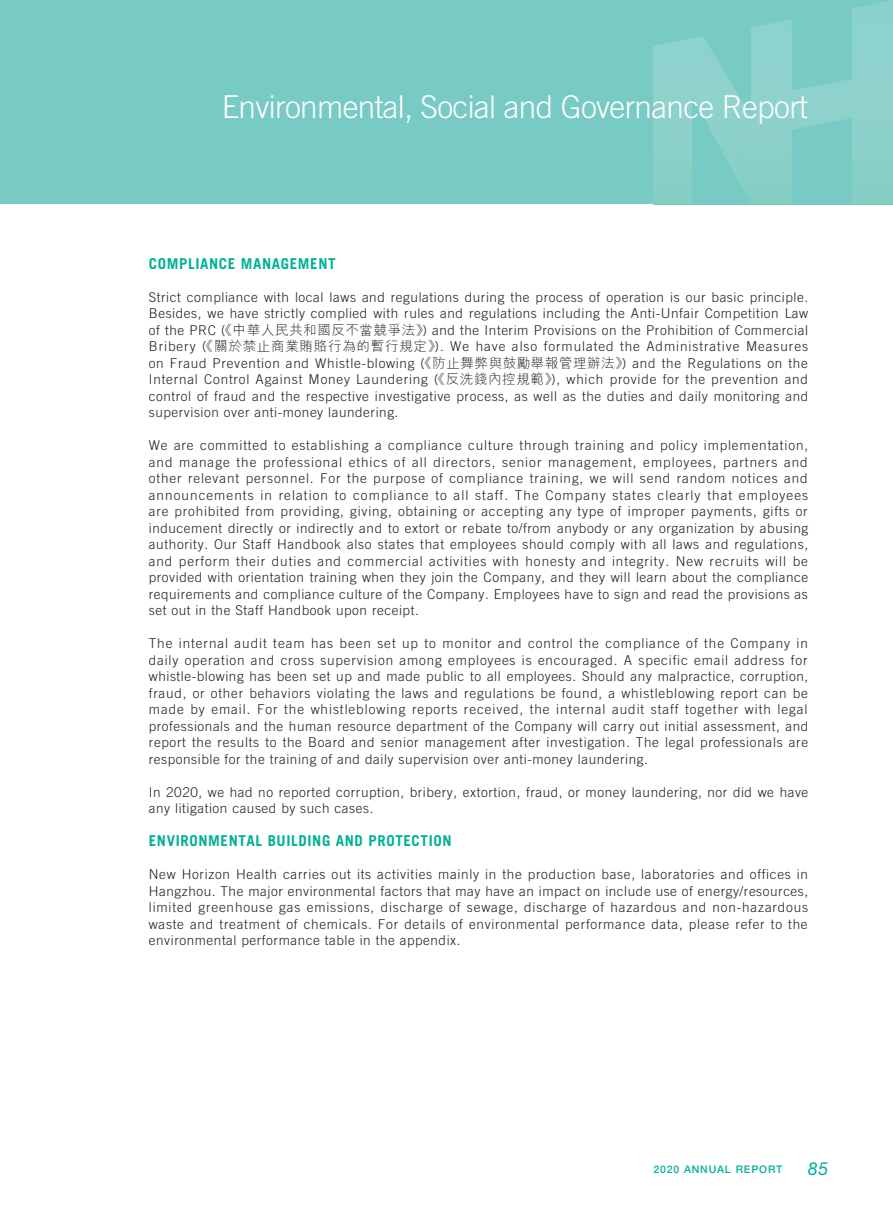
<style>
.page{position:relative;width:893px;height:1212px;background:#fff}
.page>*{position:absolute;margin:0;border:0;box-sizing:border-box;transform-origin:0 0}
.t1{font:300 31.5px "Trade Gothic LT Std";letter-spacing:-.02em;color:#fff}
.t2{font:italic 18px "Helvetica Neue LT Std";color:#00b195}
.t3{font:700 15px "Trade Gothic LT Std";letter-spacing:.04em;color:#00b195}
.t4{font:300 13.5px/16.5px "Trade Gothic LT Std";letter-spacing:.04em;color:#231f20;text-align:justify}
.t5{font:500 10.5px "Helvetica Neue LT Std";letter-spacing:.08em;color:#00b195}
.s1{font-family:"M Hei HK"}
</style>
<div class="page">
<div style="left:0;top:0;width:893px;height:204px;background:#77cbc4"></div>
<img style="left:851px;top:0;width:42px;height:204px">
<img style="left:738px;top:20px;width:56px;height:184px">
<img style="left:667px;top:36px;width:42px;height:100px">
<img style="left:653px;top:43px;width:14px;height:161px">
<img style="left:709px;top:47px;width:14px;height:105px">
<img style="left:723px;top:70px;width:15px;height:109px">
<img style="left:837px;top:79px;width:14px;height:42px">
<img style="left:794px;top:82px;width:43px;height:47px">
<div style="left:667px;top:136px;width:25px;height:68px;background:#88d0c7"></div>
<h1 class="t1" style="left:222px;top:88px;width:588px">Environmental, Social and Governance Report</h1>
<p class="t3" style="left:149px;top:254px;width:188px">COMPLIANCE MANAGEMENT</p>
<p class="t4" style="left:149px;top:288px;width:661px">Strict compliance with local laws and regulations during the process of operation is our basic principle.<br>Besides, we have strictly complied with rules and regulations including the Anti-Unfair Competition Law of the PRC (<span class="s1">《中華人民共和國反不當競爭法》</span>) and the Interim Provisions on the Prohibition of Commercial Bribery (<span class="s1">《關於禁止商業賄賂行為的暫行規定》</span>). We have also formulated the Administrative Measures on Fraud Prevention and Whistle-blowing (<span class="s1">《防止舞弊與鼓勵舉報管理辦法》</span>) and the Regulations on the Internal Control Against Money Laundering (<span class="s1">《反洗錢內控規範》</span>), which provide for the prevention and control of fraud and the respective investigative process, as well as the duties and daily monitoring and supervision over anti-money laundering.</p>
<p class="t4" style="left:149px;top:437px;width:661px">We are committed to establishing a compliance culture through training and policy implementation, and manage the professional ethics of all directors, senior management, employees, partners and other relevant personnel. For the purpose of compliance training, we will send random notices and announcements in relation to compliance to all staff. The Company states clearly that employees are prohibited from providing, giving, obtaining or accepting any type of improper payments, gifts or inducement directly or indirectly and to extort or rebate to/from anybody or any organization by abusing authority. Our Staff Handbook also states that employees should comply with all laws and regulations, and perform their duties and commercial activities with honesty and integrity. New recruits will be provided with orientation training when they join the Company, and they will learn about the compliance requirements and compliance culture of the Company. Employees have to sign and read the provisions as set out in the Staff Handbook upon receipt.</p>
<p class="t4" style="left:149px;top:635px;width:661px">The internal audit team has been set up to monitor and control the compliance of the Company in daily operation and cross supervision among employees is encouraged. A specific email address for whistle-blowing has been set up and made public to all employees. Should any malpractice, corruption, fraud, or other behaviors violating the laws and regulations be found, a whistleblowing report can be made by email. For the whistleblowing reports received, the internal audit staff together with legal professionals and the human resource department of the Company will carry out initial assessment, and report the results to the Board and senior management after investigation. The legal professionals are responsible for the training of and daily supervision over anti-money laundering.</p>
<p class="t4" style="left:149px;top:783px;width:661px">In 2020, we had no reported corruption, bribery, extortion, fraud, or money laundering, nor did we have any litigation caused by such cases.</p>
<p class="t3" style="left:149px;top:832px;width:304px">ENVIRONMENTAL BUILDING AND PROTECTION</p>
<p class="t4" style="left:149px;top:866px;width:661px">New Horizon Health carries out its activities mainly in the production base, laboratories and offices in Hangzhou. The major environmental factors that may have an impact on include use of energy/resources, limited greenhouse gas emissions, discharge of sewage, discharge of hazardous and non-hazardous waste and treatment of chemicals. For details of environmental performance data, please refer to the environmental performance table in the appendix.</p>
<p class="t5" style="left:653px;top:1162px;width:131px">2020 ANNUAL REPORT</p>
<h2 class="t2" style="left:808px;top:1158px;width:22px">85</h2>
</div>
